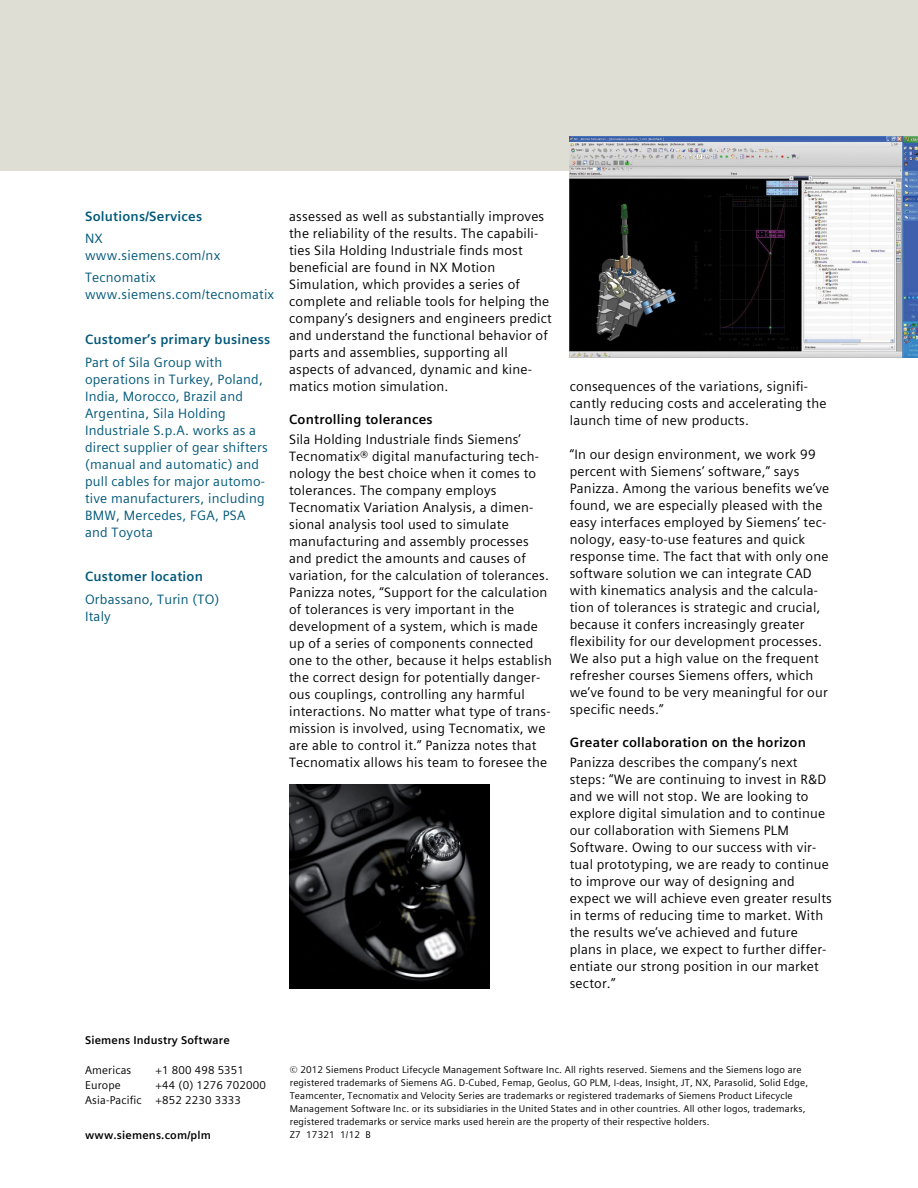
<style>
.page{position:relative;width:918px;height:1188px;background:#fff}
.page>*{position:absolute;margin:0;border:0;box-sizing:border-box;transform-origin:0 0}
.Body_text{font:13.5px/17px "Siemens Sans Global";letter-spacing:.015em;color:#000}
.Side_bar_text{font:13.5px/17px "Siemens Sans Global";letter-spacing:.015em;color:#005779}
.Side_bar_head{font:700 13.5px "Siemens Sans Global";letter-spacing:.015em;color:#005779}
.Body_subhead{font:700 13.5px "Siemens Sans Global";letter-spacing:.015em;color:#000}
.Contact_Block{font:11.25px/14.9px "Siemens Sans Global";letter-spacing:.015em;color:#000}
.Contact_Block-2{font:700 11.25px "Siemens Sans Global";letter-spacing:.015em;color:#000}
.Contact_URL_bold{font:700 11.25px "Siemens Sans Global";letter-spacing:.015em;color:#000}
.Legal_Text{font:9.75px/13px "Siemens Sans Global";letter-spacing:.015em;color:#000}
</style>
<div class="page">
<div style="left:0;top:0;width:918px;height:170px;background:#dfded5"></div>
<img style="left:570px;top:136px;width:348px;height:221px">
<img style="left:289px;top:784px;width:201px;height:205px">
<p class="Side_bar_head" style="left:85px;top:205px;width:119px">Solutions/Services</p>
<p class="Side_bar_text" style="left:85px;top:230px;width:137px">NX www.siemens.com/nx</p>
<p class="Side_bar_text" style="left:85px;top:269px;width:191px">Tecnomatix www.siemens.com/tecnomatix</p>
<p class="Side_bar_head" style="left:85px;top:329px;width:187px">Customer’s primary business</p>
<p class="Side_bar_text" style="left:85px;top:353px;width:184px">Part of Sila Group with operations in Turkey, Poland,<br>India, Morocco, Brazil and<br>Argentina, Sila Holding<br>Industriale S.p.A. works as a direct supplier of gear shifters (manual and automatic) and pull cables for major automo&shy;tive manufacturers, including<br>BMW, Mercedes, FGA, PSA and Toyota</p>
<p class="Side_bar_head" style="left:85px;top:566px;width:119px">Customer location</p>
<p class="Side_bar_text" style="left:85px;top:591px;width:136px">Orbassano, Turin (TO)<br>Italy</p>
<p class="Body_text" style="left:289px;top:208px;width:264px">assessed as well as substantially improves the reliability of the results. The capabili&shy;ties Sila Holding Industriale finds most beneficial are found in NX Motion Simulation, which provides a series of complete and reliable tools for helping the company’s designers and engineers predict and understand the functional behavior of parts and assemblies, supporting all aspects of advanced, dynamic and kine&shy;matics motion simulation.</p>
<p class="Body_subhead" style="left:289px;top:409px;width:145px">Controlling tolerances</p>
<p class="Body_text" style="left:289px;top:430px;width:264px">Sila Holding Industriale finds Siemens’ Tecnomatix® digital manufacturing tech&shy;nology the best choice when it comes to tolerances. The company employs Tecnomatix Variation Analysis, a dimen&shy;sional analysis tool used to simulate manufacturing and assembly processes and predict the amounts and causes of variation, for the calculation of tolerances.<br>Panizza notes, “Support for the calculation of tolerances is very important in the development of a system, which is made up of a series of components connected one to the other, because it helps establish the correct design for potentially danger&shy;ous couplings, controlling any harmful interactions. No matter what type of trans&shy;mission is involved, using Tecnomatix, we are able to control it.” Panizza notes that Tecnomatix allows his team to foresee the</p>
<p class="Body_text" style="left:570px;top:378px;width:258px">consequences of the variations, signifi&shy;cantly reducing costs and accelerating the launch time of new products.</p>
<p class="Body_text" style="left:570px;top:446px;width:261px">“In our design environment, we work 99 percent with Siemens’ software,” says Panizza. Among the various benefits we’ve found, we are especially pleased with the easy interfaces employed by Siemens’ tec&shy;nology, easy-to-use features and quick response time. The fact that with only one software solution we can integrate CAD with kinematics analysis and the calcula&shy;tion of tolerances is strategic and crucial, because it confers increasingly greater flexibility for our development processes.<br>We also put a high value on the frequent refresher courses Siemens offers, which we’ve found to be very meaningful for our specific needs.”</p>
<p class="Body_subhead" style="left:570px;top:732px;width:238px">Greater collaboration on the horizon</p>
<p class="Body_text" style="left:570px;top:754px;width:264px">Panizza describes the company’s next steps: “We are continuing to invest in R&amp;D and we will not stop. We are looking to explore digital simulation and to continue our collaboration with Siemens PLM Software. Owing to our success with vir&shy;tual prototyping, we are ready to continue to improve our way of designing and expect we will achieve even greater results in terms of reducing time to market. With the results we’ve achieved and future plans in place, we expect to further differ&shy;entiate our strong position in our market sector.”</p>
<p class="Contact_Block-2" style="left:85px;top:1032px;width:146px">Siemens Industry Software</p>
<p class="Contact_Block" style="left:85px;top:1063px;width:48px">Americas</p>
<p class="Contact_Block" style="left:156px;top:1063px;width:90px">+1 800 498 5351</p>
<p class="Contact_Block" style="left:85px;top:1077px;width:37px">Europe</p>
<p class="Contact_Block" style="left:85px;top:1077px;width:182px;text-indent:71px">+44 (0) 1276 702000<br>Asia-Pacific +852 2230 3333</p>
<p class="Legal_Text" style="left:290px;top:1063px;width:520px">© 2012 Siemens Product Lifecycle Management Software Inc. All rights reserved. Siemens and the Siemens logo are registered trademarks of Siemens AG. D-Cubed, Femap, Geolus, GO PLM, I-deas, Insight, JT, NX, Parasolid, Solid Edge, Teamcenter, Tecnomatix and Velocity Series are trademarks or registered trademarks of Siemens Product Lifecycle Management Software Inc. or its subsidiaries in the United States and in other countries. All other logos, trademarks, registered trademarks or service marks used herein are the property of their respective holders.</p>
<p class="Contact_URL_bold" style="left:85px;top:1126px;width:127px">www.siemens.com/plm</p>
<p class="Legal_Text" style="left:290px;top:1128px;width:82px">Z7 17321 1/12 B</p>
</div>
